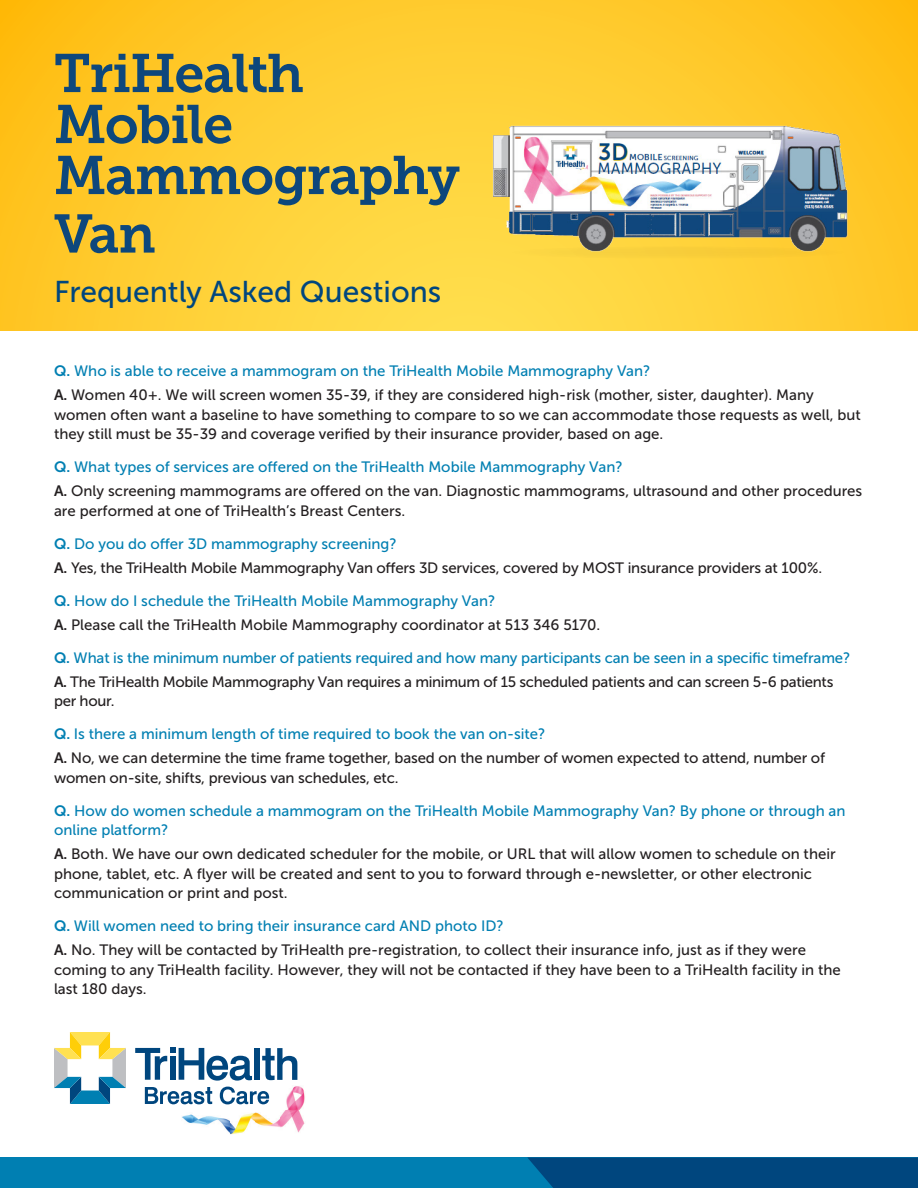
<style>
.page{position:relative;width:918px;height:1188px;background:#fff}
.page>*{position:absolute;margin:0;border:0;box-sizing:border-box;transform-origin:0 0}
.t1{font:54px/51px "Museo Slab 700";letter-spacing:-.02em;color:#0d477c}
.t2{font:30px "Museo Sans 500";color:#00467e}
.t3{font:15px/19.5px "Museo Sans 500";color:#231f20}
.t4{font:15px/19.5px "Museo Sans 500";color:#007fb2}
.t5{font:15px/19.5px "Museo Sans 500";letter-spacing:-.02em;color:#231f20}
.s1{font-family:"Museo Sans 700"}
</style>
<div class="page">
<div style="left:0;top:1158px;width:918px;height:30px;background:#007fb2"></div>
<div style="left:528px;top:1158px;width:390px;height:30px;background:#00467e"></div>
<svg style="left:0;top:0;width:918px;height:331px;background:#ffcc2f"></svg>
<img style="left:182px;top:1086px;width:123px;height:49px">
<svg style="left:262px;top:1048px;width:35px;height:32px"></svg>
<div style="left:254px;top:1048px;width:6px;height:32px;background:#00467e"></div>
<svg style="left:135px;top:1048px;width:117px;height:33px"></svg>
<svg style="left:54px;top:1032px;width:72px;height:72px"></svg>
<svg style="left:145px;top:1087px;width:67px;height:17px"></svg>
<svg style="left:220px;top:1087px;width:49px;height:17px"></svg>
<div style="left:506px;top:246px;width:345px;height:13px;background:#fbd03b;border-radius:50%"></div>
<img style="left:479px;top:109px;width:387px;height:146px">
<p class="t1" style="left:54px;top:48px;width:251px">TriHealth</p>
<p class="t1" style="left:54px;top:99px;width:408px">Mobile<br>Mammography</p>
<p class="t1" style="left:54px;top:209px;width:103px">Van</p>
<p class="t2" style="left:54px;top:275px;width:389px">Frequently Asked Questions</p>
<p class="t4" style="left:54px;top:361px;width:598px"><span class="s1">Q.</span> Who is able to receive a mammogram on the TriHealth Mobile Mammography Van?</p>
<p class="t3" style="left:54px;top:385px;width:808px"><span class="s1">A.</span> Women 40+. We will screen women 35-39, if they are considered high-risk (mother, sister, daughter). Many women often want a baseline to have something to compare to so we can accommodate those requests as well, but they still must be 35-39 and coverage verified by their insurance provider, based on age.</p>
<p class="t4" style="left:54px;top:457px;width:570px"><span class="s1">Q.</span> What types of services are offered on the TriHealth Mobile Mammography Van?</p>
<p class="t3" style="left:54px;top:481px;width:810px"><span class="s1">A.</span> Only screening mammograms are offered on the van. Diagnostic mammograms, ultrasound and other procedures are performed at one of TriHealth’s Breast Centers.</p>
<p class="t4" style="left:54px;top:534px;width:344px"><span class="s1">Q.</span> Do you do offer 3D mammography screening?</p>
<p class="t3" style="left:54px;top:558px;width:770px"><span class="s1">A.</span> Yes, the TriHealth Mobile Mammography Van offers 3D services, covered by MOST insurance providers at 100%.</p>
<p class="t4" style="left:54px;top:591px;width:443px"><span class="s1">Q.</span> How do I schedule the TriHealth Mobile Mammography Van?</p>
<p class="t3" style="left:54px;top:615px;width:548px"><span class="s1">A.</span> Please call the TriHealth Mobile Mammography coordinator at 513 346 5170.</p>
<p class="t4" style="left:54px;top:648px;width:798px"><span class="s1">Q.</span> What is the minimum number of patients required and how many participants can be seen in a specific timeframe?</p>
<p class="t5" style="left:54px;top:672px;width:781px"><span class="s1">A.</span> The TriHealth Mobile Mammography Van requires a minimum of 15 scheduled patients and can screen 5-6 patients per hour.</p>
<p class="t4" style="left:54px;top:724px;width:493px"><span class="s1">Q.</span> Is there a minimum length of time required to book the van on-site?</p>
<p class="t3" style="left:54px;top:748px;width:773px"><span class="s1">A.</span> No, we can determine the time frame together, based on the number of women expected to attend, number of women on-site, shifts, previous van schedules, etc.</p>
<p class="t4" style="left:54px;top:801px;width:793px"><span class="s1">Q.</span> How do women schedule a mammogram on the TriHealth Mobile Mammography Van? By phone or through an online platform?</p>
<p class="t3" style="left:54px;top:844px;width:783px"><span class="s1">A.</span> Both. We have our own dedicated scheduler for the mobile, or URL that will allow women to schedule on their phone, tablet, etc. A flyer will be created and sent to you to forward through e-newsletter, or other electronic communication or print and post.</p>
<p class="t4" style="left:54px;top:916px;width:451px"><span class="s1">Q.</span> Will women need to bring their insurance card AND photo ID?</p>
<p class="t3" style="left:54px;top:940px;width:788px"><span class="s1">A.</span> No. They will be contacted by TriHealth pre-registration, to collect their insurance info, just as if they were coming to any TriHealth facility. However, they will not be contacted if they have been to a TriHealth facility in the last 180 days.</p>
</div>
